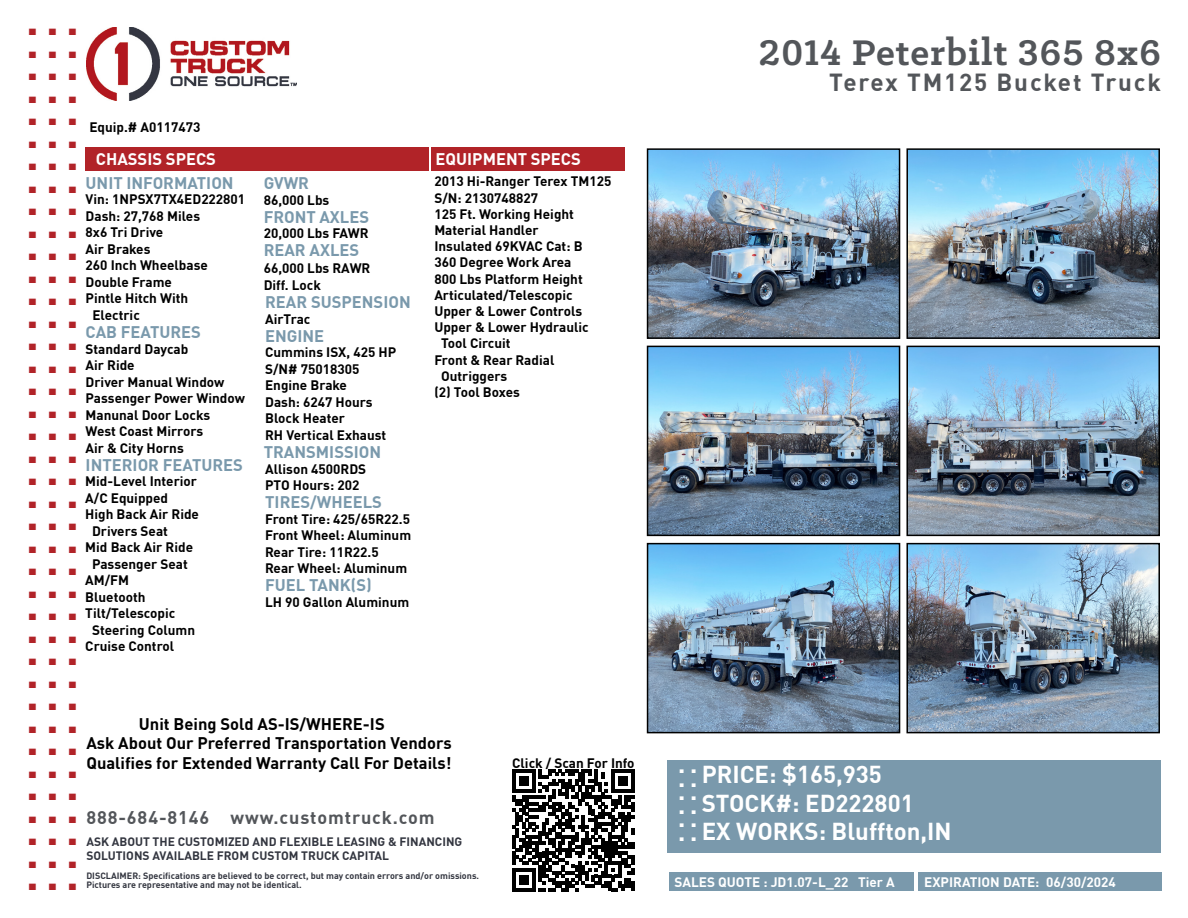
<style>
.page{position:relative;width:1188px;height:918px;background:#fff}
.page>*{position:absolute;margin:0;border:0;box-sizing:border-box;transform-origin:0 0}
.t1{font:700 45px "DIN Pro";color:#b12328}
.t2{font:700 40.35px "Klinic Slab";letter-spacing:.025em;color:#53565a}
.t3{font:700 25.5px "DIN Pro";color:#fff}
.t4{font:700 24.15px "DIN Pro";letter-spacing:.075em;color:#53565a}
.t5{font:700 24px "DIN Pro";color:#fff}
.t6{font:700 18px "DIN Pro";letter-spacing:.05em;color:#53565a}
.t7{font:700 16.5px "DIN Pro";color:#7a99ac}
.t8{font:700 16.5px/19.8px "DIN Pro";color:#000}
.t9{font:700 16.5px "DIN Pro";color:#fff}
.t10{font:700 13.5px/16.5px "DIN Pro";color:#000}
.t11{font:700 13.5px "DIN Pro";color:#fff}
.t12{font:700 12px/14.4px "DIN Pro";color:#333640}
.t13{font:700 9px/9px "DIN Pro";color:#333640}
.s1{font-size:25.5px}
</style>
<div class="page">
<div style="left:919px;top:872px;width:243px;height:19px;background:#7a99ac"></div>
<div style="left:669px;top:872px;width:244px;height:19px;background:#7a99ac"></div>
<div style="left:86px;top:147px;width:343px;height:24px;background:#b12328"></div>
<img style="left:86px;top:27px;width:211px;height:74px">
<div style="left:431px;top:147px;width:194px;height:24px;background:#b12328"></div>
<img style="left:650px;top:151px;width:247px;height:185px">
<div style="left:647px;top:148px;width:253px;height:191px;border:2px solid #000"></div>
<img style="left:909px;top:151px;width:248px;height:185px">
<div style="left:906px;top:148px;width:254px;height:191px;border:2px solid #000"></div>
<img style="left:650px;top:349px;width:247px;height:184px">
<div style="left:647px;top:346px;width:253px;height:190px;border:2px solid #000"></div>
<img style="left:909px;top:349px;width:248px;height:184px">
<div style="left:906px;top:346px;width:254px;height:190px;border:2px solid #000"></div>
<img style="left:650px;top:546px;width:247px;height:184px">
<div style="left:647px;top:543px;width:253px;height:190px;border:2px solid #000"></div>
<img style="left:909px;top:546px;width:248px;height:184px">
<div style="left:906px;top:543px;width:254px;height:190px;border:2px solid #000"></div>
<svg style="left:512px;top:769px;width:122px;height:122px"></svg>
<div style="left:668px;top:760px;width:493px;height:93px;background:#7a99ac"></div>
<h1 class="t1" style="left:26px;top:-16px;width:54px">...</h1>
<h1 class="t1" style="left:26px;top:6px;width:54px">...</h1>
<h1 class="t1" style="left:26px;top:29px;width:54px">...</h1>
<h1 class="t1" style="left:26px;top:51px;width:54px">...</h1>
<h1 class="t1" style="left:26px;top:74px;width:54px">...</h1>
<h1 class="t1" style="left:26px;top:96px;width:54px">...</h1>
<h1 class="t1" style="left:26px;top:119px;width:54px">...</h1>
<h1 class="t1" style="left:26px;top:141px;width:54px">...</h1>
<h1 class="t1" style="left:26px;top:164px;width:54px">...</h1>
<h1 class="t1" style="left:26px;top:186px;width:54px">...</h1>
<h1 class="t1" style="left:26px;top:209px;width:54px">...</h1>
<h1 class="t1" style="left:26px;top:231px;width:54px">...</h1>
<h1 class="t1" style="left:26px;top:254px;width:54px">...</h1>
<h1 class="t1" style="left:26px;top:276px;width:54px">...</h1>
<h1 class="t1" style="left:26px;top:299px;width:54px">...</h1>
<h1 class="t1" style="left:26px;top:321px;width:54px">...</h1>
<h1 class="t1" style="left:26px;top:344px;width:54px">...</h1>
<h1 class="t1" style="left:26px;top:366px;width:54px">...</h1>
<h1 class="t1" style="left:26px;top:389px;width:54px">...</h1>
<h1 class="t1" style="left:26px;top:411px;width:54px">...</h1>
<h1 class="t1" style="left:26px;top:434px;width:54px">...</h1>
<h1 class="t1" style="left:26px;top:456px;width:54px">...</h1>
<h1 class="t1" style="left:26px;top:479px;width:54px">...</h1>
<h1 class="t1" style="left:26px;top:501px;width:54px">...</h1>
<h1 class="t1" style="left:26px;top:524px;width:54px">...</h1>
<h1 class="t1" style="left:26px;top:546px;width:54px">...</h1>
<h1 class="t1" style="left:26px;top:569px;width:54px">...</h1>
<h1 class="t1" style="left:26px;top:591px;width:54px">...</h1>
<h1 class="t1" style="left:26px;top:614px;width:54px">...</h1>
<h1 class="t1" style="left:26px;top:636px;width:54px">...</h1>
<h1 class="t1" style="left:26px;top:659px;width:54px">...</h1>
<h1 class="t1" style="left:26px;top:681px;width:54px">...</h1>
<h1 class="t1" style="left:26px;top:704px;width:54px">...</h1>
<h1 class="t1" style="left:26px;top:726px;width:54px">...</h1>
<h1 class="t1" style="left:26px;top:749px;width:54px">...</h1>
<h1 class="t1" style="left:26px;top:771px;width:54px">...</h1>
<h1 class="t1" style="left:26px;top:794px;width:54px">...</h1>
<h1 class="t1" style="left:26px;top:816px;width:54px">...</h1>
<h1 class="t1" style="left:26px;top:839px;width:54px">...</h1>
<p class="t10" style="left:89px;top:118px;width:112px">Equip.# A0117473</p>
<p class="t9" style="left:96px;top:146px;width:122px">CHASSIS SPECS</p>
<p class="t7" style="left:86px;top:170px;width:150px">UNIT INFORMATION</p>
<p class="t10" style="left:86px;top:191px;width:161px">Vin: 1NPSX7TX4ED222801</p>
<p class="t10" style="left:86px;top:207px;width:116px">Dash: 27,768 Miles</p>
<p class="t10" style="left:86px;top:224px;width:79px">8x6 Tri Drive</p>
<p class="t10" style="left:86px;top:240px;width:66px">Air Brakes</p>
<p class="t10" style="left:86px;top:257px;width:124px">260 Inch Wheelbase</p>
<p class="t10" style="left:86px;top:273px;width:88px">Double Frame</p>
<p class="t10" style="left:86px;top:290px;width:104px">Pintle Hitch With</p>
<p class="t10" style="left:92px;top:306px;width:49px">Electric</p>
<p class="t7" style="left:264px;top:170px;width:47px">GVWR</p>
<p class="t10" style="left:264px;top:191px;width:67px">86,000 Lbs</p>
<p class="t7" style="left:264px;top:204px;width:107px">FRONT AXLES</p>
<p class="t10" style="left:264px;top:224px;width:106px">20,000 Lbs FAWR</p>
<p class="t7" style="left:264px;top:237px;width:97px">REAR AXLES</p>
<p class="t10" style="left:264px;top:259px;width:108px">66,000 Lbs RAWR<br>Diff. Lock</p>
<p class="t7" style="left:265px;top:289px;width:147px">REAR SUSPENSION</p>
<p class="t10" style="left:265px;top:310px;width:47px">AirTrac</p>
<p class="t7" style="left:86px;top:319px;width:117px">CAB FEATURES</p>
<p class="t7" style="left:265px;top:323px;width:60px">ENGINE</p>
<p class="t10" style="left:86px;top:340px;width:161px">Standard Daycab<br>Air Ride<br>Driver Manual Window<br>Passenger Power Window<br>Manunal Door Locks<br>West Coast Mirrors<br>Air &amp; City Horns</p>
<p class="t7" style="left:86px;top:452px;width:159px">INTERIOR FEATURES</p>
<p class="t10" style="left:85px;top:472px;width:113px">Mid-Level Interior</p>
<p class="t10" style="left:85px;top:489px;width:84px">A/C Equipped</p>
<p class="t10" style="left:85px;top:505px;width:115px">High Back Air Ride</p>
<p class="t10" style="left:92px;top:522px;width:77px">Drivers Seat</p>
<p class="t10" style="left:85px;top:538px;width:109px">Mid Back Air Ride</p>
<p class="t10" style="left:92px;top:555px;width:97px">Passenger Seat</p>
<p class="t10" style="left:85px;top:571px;width:45px">AM/FM</p>
<p class="t10" style="left:85px;top:588px;width:62px">Bluetooth</p>
<p class="t10" style="left:85px;top:604px;width:92px">Tilt/Telescopic</p>
<p class="t10" style="left:92px;top:621px;width:105px">Steering Column</p>
<p class="t10" style="left:85px;top:637px;width:90px">Cruise Control</p>
<p class="t10" style="left:265px;top:343px;width:133px">Cummins ISX, 425 HP<br>S/N# 75018305<br>Engine Brake<br>Dash: 6247 Hours<br>Block Heater<br>RH Vertical Exhaust</p>
<p class="t10" style="left:265px;top:460px;width:103px">Allison 4500RDS<br>PTO Hours: 202</p>
<p class="t7" style="left:264px;top:439px;width:119px">TRANSMISSION</p>
<p class="t7" style="left:265px;top:489px;width:118px">TIRES/WHEELS</p>
<p class="t10" style="left:265px;top:510px;width:147px">Front Tire: 425/65R22.5<br>Front Wheel: Aluminum<br>Rear Tire: 11R22.5<br>Rear Wheel: Aluminum</p>
<p class="t7" style="left:265px;top:572px;width:108px">FUEL TANK(S)</p>
<p class="t10" style="left:265px;top:593px;width:146px">LH 90 Gallon Aluminum</p>
<p class="t9" style="left:436px;top:146px;width:147px">EQUIPMENT SPECS</p>
<p class="t10" style="left:434px;top:173px;width:178px">2013 Hi-Ranger Terex TM125</p>
<p class="t10" style="left:434px;top:189px;width:105px">S/N: 2130748827</p>
<p class="t10" style="left:434px;top:205px;width:141px">125 Ft. Working Height</p>
<p class="t10" style="left:434px;top:221px;width:106px">Material Handler</p>
<p class="t10" style="left:434px;top:237px;width:150px">Insulated 69KVAC Cat: B</p>
<p class="t10" style="left:434px;top:254px;width:139px">360 Degree Work Area</p>
<p class="t10" style="left:434px;top:270px;width:150px">800 Lbs Platform Height</p>
<p class="t10" style="left:434px;top:286px;width:140px">Articulated/Telescopic</p>
<p class="t10" style="left:434px;top:302px;width:149px">Upper &amp; Lower Controls</p>
<p class="t10" style="left:434px;top:318px;width:156px">Upper &amp; Lower Hydraulic</p>
<p class="t10" style="left:441px;top:335px;width:71px">Tool Circuit</p>
<p class="t10" style="left:434px;top:351px;width:122px">Front &amp; Rear Radial</p>
<p class="t10" style="left:441px;top:367px;width:68px">Outriggers</p>
<p class="t10" style="left:434px;top:383px;width:87px">(2) Tool Boxes</p>
<h2 class="t2" style="left:759px;top:26px;width:404px">2014 Peterbilt 365 8x6</h2>
<h3 class="t4" style="left:829px;top:64px;width:333px">Terex TM125 Bucket Truck</h3>
<p class="t8" style="left:86px;top:713px;width:367px;text-indent:53px">Unit Being Sold AS-IS/WHERE-IS<br>Ask About Our Preferred Transportation Vendors<br>Qualifies for Extended Warranty Call For Details!</p>
<p class="t10" style="left:512px;top:754px;width:124px">Click / Scan For Info</p>
<h3 class="t5" style="left:702px;top:755px;width:182px">PRICE: $165,935</h3>
<h3 class="t3" style="left:678px;top:744px;width:21px">..</h3>
<h3 class="t3" style="left:678px;top:758px;width:21px">..</h3>
<h3 class="t3" style="left:678px;top:771px;width:21px">..</h3>
<h3 class="t5" style="left:678px;top:784px;width:237px"><span class="s1">. .</span> STOCK#: ED222801</h3>
<h3 class="t3" style="left:678px;top:798px;width:21px">..</h3>
<h3 class="t6" style="left:86px;top:803px;width:350px">888-684-8146 www.customtruck.com</h3>
<h3 class="t5" style="left:678px;top:813px;width:275px"><span class="s1">. .</span> EX WORKS: Bluffton,IN</h3>
<p class="t12" style="left:86px;top:834px;width:378px">ASK ABOUT THE CUSTOMIZED AND FLEXIBLE LEASING &amp; FINANCING<br>SOLUTIONS AVAILABLE FROM CUSTOM TRUCK CAPITAL</p>
<p class="t13" style="left:86px;top:871px;width:394px">DISCLAIMER: Specifications are believed to be correct, but may contain errors and/or omissions.<br>Pictures are representative and may not be identical.</p>
<p class="t11" style="left:675px;top:871px;width:222px">SALES QUOTE : JD1.07-L_22 Tier A</p>
<p class="t11" style="left:924px;top:871px;width:193px">EXPIRATION DATE: 06/30/2024</p>
</div>
